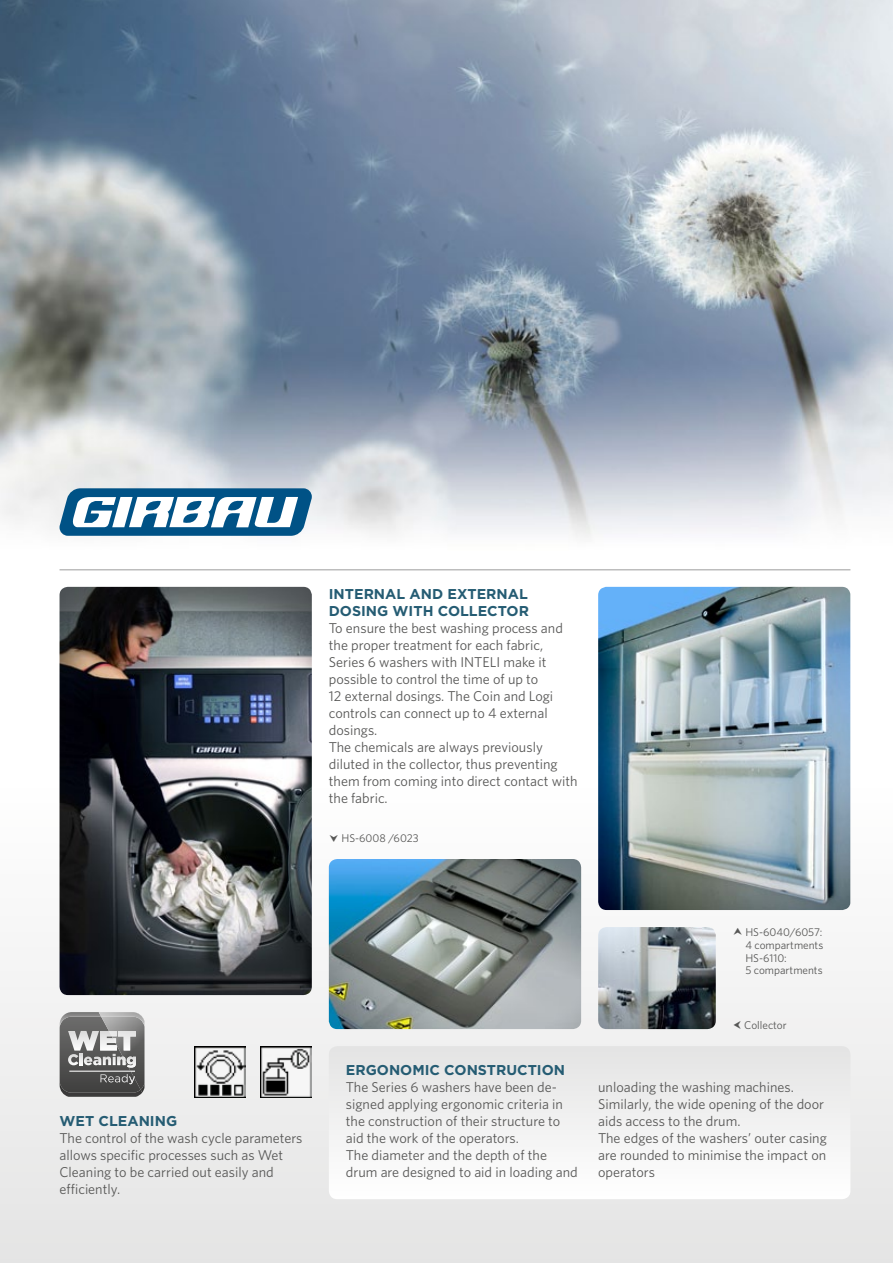
<style>
.page{position:relative;width:893px;height:1263px;background:#fff}
.page>*{position:absolute;margin:0;border:0;box-sizing:border-box;transform-origin:0 0}
.t1{font:14.25px/17px "Whitney HTF";color:#575756}
.t2{font:700 14.25px/17px "Gotham HTF";color:#255c73}
.t3{font:11.25px/12.8px "Whitney HTF";color:#575756}
</style>
<div class="page">
<div style="left:0;top:774px;width:893px;height:489px;background:linear-gradient(to bottom,#fff,#e4e4e4)"></div>
<svg style="left:329px;top:1046px;width:521px;height:153px"></svg>
<img style="left:0;top:0;width:893px;height:538px">
<hr style="left:60px;top:569px;width:790px;height:1px;background:#9d9d9c">
<svg style="left:60px;top:488px;width:252px;height:48px"></svg>
<img style="left:60px;top:587px;width:252px;height:408px">
<img style="left:598px;top:587px;width:252px;height:323px">
<svg style="left:60px;top:1012px;width:84px;height:85px;background:#7f7f7e"></svg>
<img style="left:260px;top:1046px;width:52px;height:51px">
<img style="left:194px;top:1046px;width:52px;height:51px">
<img style="left:329px;top:859px;width:252px;height:170px">
<img style="left:598px;top:927px;width:118px;height:102px">
<svg style="left:330px;top:835px;width:8px;height:7px"></svg>
<svg style="left:734px;top:1021px;width:7px;height:8px"></svg>
<svg style="left:734px;top:928px;width:8px;height:7px"></svg>
<p class="t2" style="left:329px;top:585px;width:202px">INTERNAL AND EXTERNAL<br>DOSING WITH COLLECTOR</p>
<p class="t1" style="left:329px;top:619px;width:250px">To ensure the best washing process and the proper treatment for each fabric,<br>Series 6 washers with INTELI make it possible to control the time of up to<br>12 external dosings. The Coin and Logi controls can connect up to 4 external dosings.<br>The chemicals are always previously diluted in the collector, thus preventing them from coming into direct contact with the fabric.</p>
<p class="t3" style="left:341px;top:831px;width:79px">HS-6008 /6023</p>
<p class="t2" style="left:60px;top:1112px;width:119px">WET CLEANING</p>
<p class="t1" style="left:60px;top:1129px;width:244px">The control of the wash cycle parameters allows specific processes such as Wet<br>Cleaning to be carried out easily and efficiently.</p>
<p class="t3" style="left:745px;top:925px;width:79px">HS-6040/6057:<br>4 compartments<br>HS-6110:<br>5 compartments</p>
<p class="t3" style="left:744px;top:1018px;width:44px">Collector</p>
<p class="t2" style="left:346px;top:1061px;width:221px">ERGONOMIC CONSTRUCTION</p>
<p class="t1" style="left:346px;top:1078px;width:234px">The Series 6 washers have been de&shy;signed applying ergonomic criteria in the construction of their structure to aid the work of the operators.<br>The diameter and the depth of the drum are designed to aid in loading and</p>
<p class="t1" style="left:598px;top:1078px;width:230px">unloading the washing machines.<br>Similarly, the wide opening of the door aids access to the drum.<br>The edges of the washers’ outer casing are rounded to minimise the impact on operators</p>
</div>
